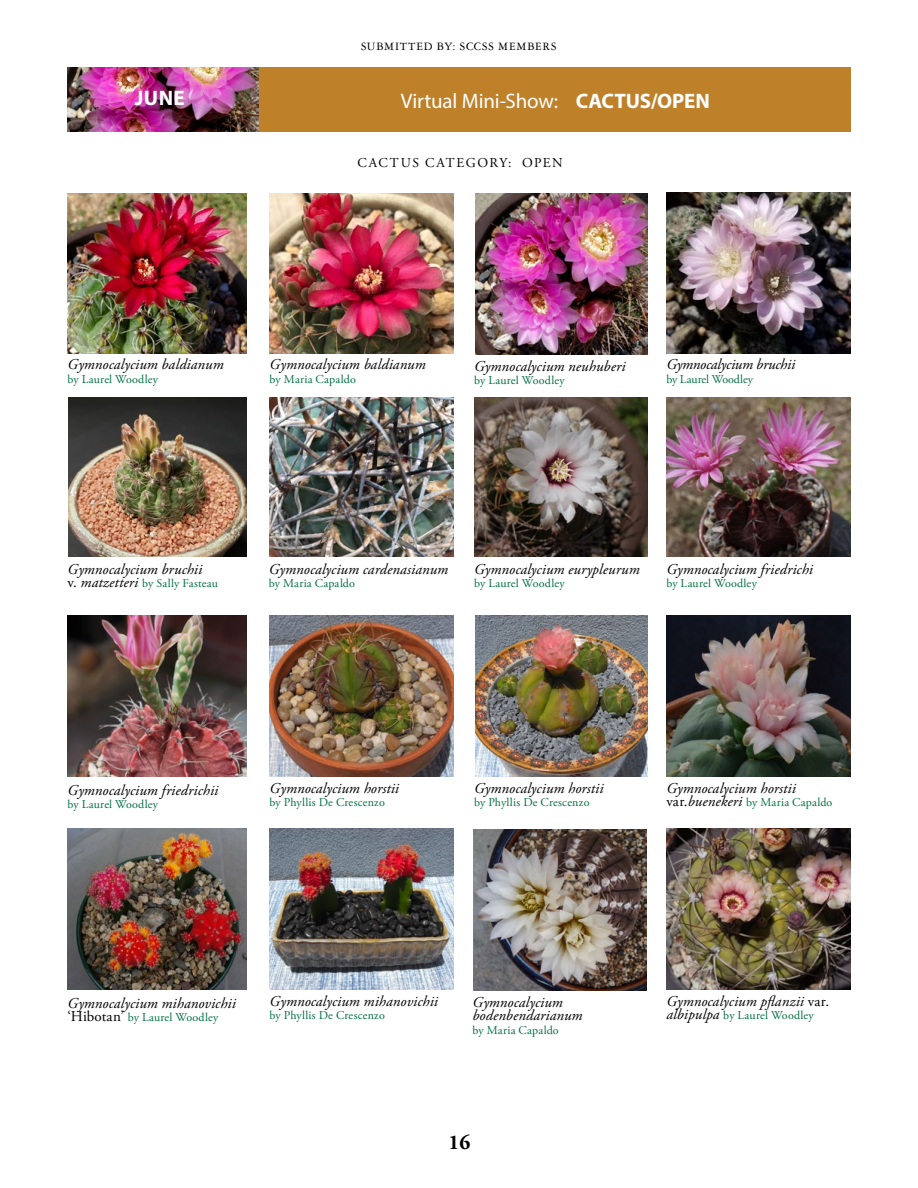
<style>
.page{position:relative;width:918px;height:1188px;background:#fff}
.page>*{position:absolute;margin:0;border:0;box-sizing:border-box;transform-origin:0 0}
.t1{font:21px "Myriad Pro";letter-spacing:-.01em;color:#fff}
.t2{font:700 21px "Myriad Pro";color:#fff}
.t3{font:700 21px "Adobe Garamond Pro";color:#000}
.t4{font:italic 15px/13.5px "Adobe Garamond Pro";letter-spacing:.005em;color:#000}
.t5{font:italic 15px "Adobe Garamond Pro";letter-spacing:-.015em;color:#000}
.t6{font:13.5px "Adobe Garamond Pro";letter-spacing:.115em;color:#000}
.t7{font:12px "Adobe Garamond Pro";letter-spacing:.015em;color:#007042}
.t8{font:12px "Garamond Three";letter-spacing:.065em;color:#000}
.t9{font:12px "Adobe Garamond Pro";letter-spacing:-.005em;color:#007042}
.s1{font-weight:700}
.s2{font-size:15px;color:#000}
.s3{font-style:italic;font-size:15px;color:#000}
.s4{font-style:normal}
</style>
<div class="page">
<div style="left:258px;top:68px;width:592px;height:64px;background:#bf802a"></div>
<img style="left:68px;top:68px;width:190px;height:64px">
<img style="left:68px;top:193px;width:178px;height:160px">
<img style="left:270px;top:397px;width:183px;height:159px">
<img style="left:666px;top:397px;width:184px;height:159px">
<img style="left:68px;top:616px;width:178px;height:161px">
<img style="left:68px;top:829px;width:178px;height:161px">
<img style="left:69px;top:397px;width:177px;height:159px">
<img style="left:474px;top:397px;width:174px;height:159px">
<img style="left:475px;top:616px;width:173px;height:161px">
<img style="left:666px;top:192px;width:184px;height:161px">
<img style="left:666px;top:616px;width:184px;height:161px">
<img style="left:666px;top:829px;width:184px;height:161px">
<img style="left:270px;top:193px;width:183px;height:160px">
<img style="left:270px;top:616px;width:183px;height:161px">
<img style="left:270px;top:829px;width:183px;height:161px">
<img style="left:473px;top:829px;width:173px;height:161px">
<img style="left:475px;top:193px;width:173px;height:161px">
<p class="t8" style="left:361px;top:40px;width:197px">SUBMITTED BY: SCCSS MEMBERS</p>
<h1 class="t2" style="left:135px;top:84px;width:51px">JUNE</h1>
<h1 class="t1" style="left:401px;top:88px;width:311px">Virtual Mini-Show: <span class="s1">CACTUS/OPEN</span></h1>
<p class="t6" style="left:357px;top:155px;width:207px">CACTUS CATEGORY: OPEN</p>
<p class="t4" style="left:68px;top:358px;width:158px">Gymnocalycium baldianum</p>
<p class="t7" style="left:68px;top:372px;width:92px">by Laurel Woodley</p>
<p class="t4" style="left:270px;top:358px;width:158px">Gymnocalycium baldianum</p>
<p class="t7" style="left:270px;top:372px;width:88px">by Maria Capaldo</p>
<p class="t4" style="left:474px;top:359px;width:153px">Gymnocalycium neuhuberi</p>
<p class="t7" style="left:474px;top:373px;width:92px">by Laurel Woodley</p>
<p class="t5" style="left:666px;top:356px;width:130px">Gymnocalycium bruchii</p>
<p class="t9" style="left:666px;top:372px;width:88px">by Laurel Woodley</p>
<p class="t4" style="left:68px;top:563px;width:136px">Gymnocalycium bruchii</p>
<p class="t7" style="left:68px;top:576px;width:152px"><span class="s2">v.</span> <span class="s3">matzetteri</span> by Sally Fasteau</p>
<p class="t4" style="left:269px;top:563px;width:181px">Gymnocalycium cardenasianum</p>
<p class="t7" style="left:269px;top:576px;width:88px">by Maria Capaldo</p>
<p class="t4" style="left:474px;top:563px;width:167px">Gymnocalycium eurypleurum</p>
<p class="t7" style="left:474px;top:576px;width:92px">by Laurel Woodley</p>
<p class="t4" style="left:666px;top:563px;width:148px">Gymnocalycium friedrichi</p>
<p class="t7" style="left:666px;top:576px;width:92px">by Laurel Woodley</p>
<p class="t4" style="left:68px;top:783px;width:152px">Gymnocalycium friedrichii</p>
<p class="t7" style="left:68px;top:797px;width:92px">by Laurel Woodley</p>
<p class="t4" style="left:270px;top:782px;width:131px">Gymnocalycium horstii</p>
<p class="t7" style="left:270px;top:795px;width:117px">by Phyllis De Crescenzo</p>
<p class="t4" style="left:474px;top:782px;width:131px">Gymnocalycium horstii</p>
<p class="t7" style="left:474px;top:795px;width:117px">by Phyllis De Crescenzo</p>
<p class="t4" style="left:666px;top:782px;width:131px">Gymnocalycium horstii</p>
<p class="t7" style="left:666px;top:795px;width:168px"><span class="s2">var.</span><span class="s3">buenekeri</span> by Maria Capaldo</p>
<p class="t4" style="left:68px;top:997px;width:170px">Gymnocalycium mihanovichii</p>
<p class="t7" style="left:68px;top:1010px;width:152px"><span class="s2">‘Hibotan’</span> by Laurel Woodley</p>
<p class="t4" style="left:270px;top:995px;width:170px">Gymnocalycium mihanovichii</p>
<p class="t7" style="left:270px;top:1008px;width:117px">by Phyllis De Crescenzo</p>
<p class="t4" style="left:472px;top:996px;width:112px">Gymnocalycium bodenbendarianum</p>
<p class="t7" style="left:472px;top:1023px;width:88px">by Maria Capaldo</p>
<h1 class="t3" style="left:449px;top:1130px;width:23px">16</h1>
<p class="t4" style="left:666px;top:995px;width:164px">Gymnocalycium pflanzii <span class="s4">var.</span></p>
<p class="t7" style="left:666px;top:1008px;width:149px"><span class="s3">albipulpa</span> by Laurel Woodley</p>
</div>
